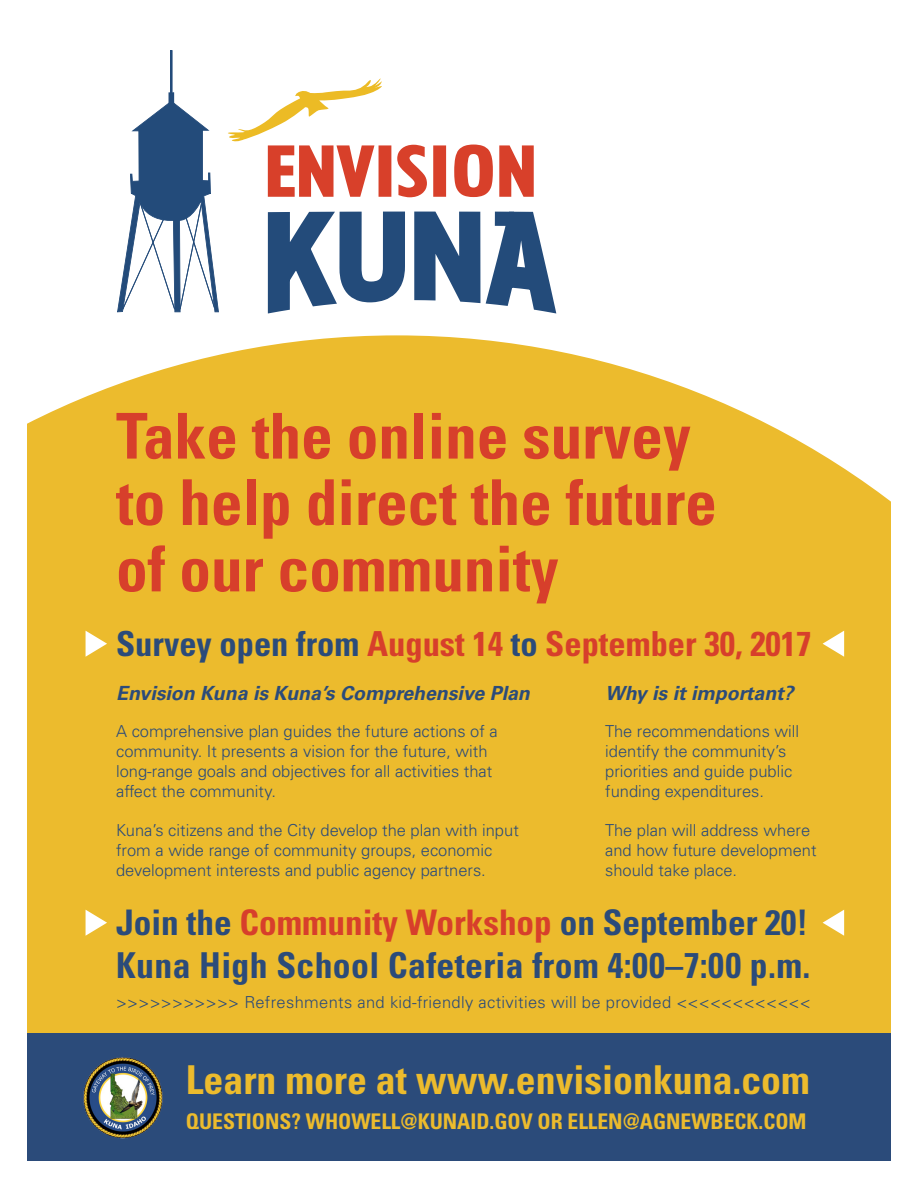
<style>
.page{position:relative;width:918px;height:1188px;background:#fff}
.page>*{position:absolute;margin:0;border:0;box-sizing:border-box;transform-origin:0 0}
.t1{font:700 condensed 63.3px "Univers LT Std";color:#d73f2b}
.t2{font:700 condensed 39.75px "Univers LT Std";color:#ecbb2d}
.t3{font:700 condensed 35.7px "Univers LT Std";letter-spacing:.01em;color:#2b4b7a}
.t4{font:700 condensed 35.25px "Univers LT Std";color:#2b4b7a}
.t5{font:700 condensed 34.5px "Univers LT Std";color:#d73f2b}
.t6{font:700 condensed 21.6px "Univers LT Std";color:#ecbb2d}
.t7{font:italic 700 19.5px "Univers LT Std";color:#2b4b7a}
.t8{font:300 16.5px/19.8px "Univers LT Std";color:#2b4b7a}
.t9{font:300 16.5px "Univers LT Std";letter-spacing:.02em;color:#2b4b7a}
.s1{color:#2b4b7a}
.s2{color:#d73f2b}
</style>
<div class="page">
<div style="left:27px;top:335px;width:864px;height:698px;background:#ecbb2d"></div>
<svg style="left:228px;top:78px;width:163px;height:119px"></svg>
<svg style="left:397px;top:145px;width:30px;height:52px"></svg>
<svg style="left:433px;top:145px;width:13px;height:52px"></svg>
<svg style="left:454px;top:145px;width:39px;height:52px"></svg>
<svg style="left:499px;top:145px;width:35px;height:52px;background:#df6553"></svg>
<svg style="left:268px;top:212px;width:137px;height:101px"></svg>
<svg style="left:414px;top:212px;width:66px;height:91px"></svg>
<svg style="left:486px;top:212px;width:70px;height:101px"></svg>
<div style="left:495px;top:212px;width:19px;height:14px;background:#234b7a"></div>
<svg style="left:117px;top:50px;width:102px;height:262px"></svg>
<div style="left:0;top:1033px;width:918px;height:155px;background:#2b4b7a"></div>
<svg style="left:86px;top:631px;width:21px;height:26px"></svg>
<svg style="left:823px;top:631px;width:21px;height:26px"></svg>
<svg style="left:86px;top:910px;width:21px;height:26px"></svg>
<svg style="left:823px;top:910px;width:21px;height:26px"></svg>
<img style="left:83px;top:1057px;width:80px;height:82px">
<div style="left:891px;top:158px;width:27px;height:1030px;background:#fff"></div>
<div style="left:0;top:158px;width:27px;height:1030px;background:#fff"></div>
<div style="left:0;top:1162px;width:918px;height:26px;background:#fff"></div>
<p class="t1" style="left:116px;top:397px;width:576px">Take the online survey</p>
<p class="t1" style="left:116px;top:464px;width:602px">to help direct the future</p>
<p class="t1" style="left:116px;top:530px;width:444px">of our community</p>
<p class="t5" style="left:116px;top:622px;width:697px"><span class="s1">Survey open from</span> August 14 <span class="s1">to</span> September 30, 2017</p>
<p class="t7" style="left:116px;top:681px;width:415px">Envision Kuna is Kuna’s Comprehensive Plan</p>
<p class="t8" style="left:116px;top:722px;width:383px">A comprehensive plan guides the future actions of a community. It presents a vision for the future, with</p>
<p class="t8" style="left:116px;top:761px;width:378px">long‐range goals and objectives for all activities that affect the community.</p>
<p class="t8" style="left:116px;top:821px;width:404px">Kuna’s citizens and the City develop the plan with input from a wide range of community groups, economic development interests and public agency partners.</p>
<p class="t7" style="left:605px;top:681px;width:190px">Why is it important?</p>
<p class="t8" style="left:605px;top:722px;width:196px">The recommendations will identify the community’s priorities and guide public funding expenditures.</p>
<p class="t8" style="left:605px;top:821px;width:213px">The plan will address where and how future development should take place.</p>
<p class="t4" style="left:116px;top:901px;width:694px">Join the <span class="s2">Community Workshop</span> on September 20!</p>
<p class="t3" style="left:116px;top:943px;width:696px">Kuna High School Cafeteria from 4:00–7:00 p.m.</p>
<p class="t9" style="left:116px;top:992px;width:696px">&gt;&gt;&gt;&gt;&gt;&gt;&gt;&gt;&gt;&gt;&gt; Refreshments and kid-friendly activities will be provided &lt;&lt;&lt;&lt;&lt;&lt;&lt;&lt;&lt;&lt;&lt;&lt;</p>
<p class="t2" style="left:186px;top:1055px;width:625px">Learn more at www.envisionkuna.com</p>
<p class="t6" style="left:186px;top:1108px;width:622px">QUESTIONS? WHOWELL@KUNAID.GOV OR ELLEN@AGNEWBECK.COM</p>
</div>
